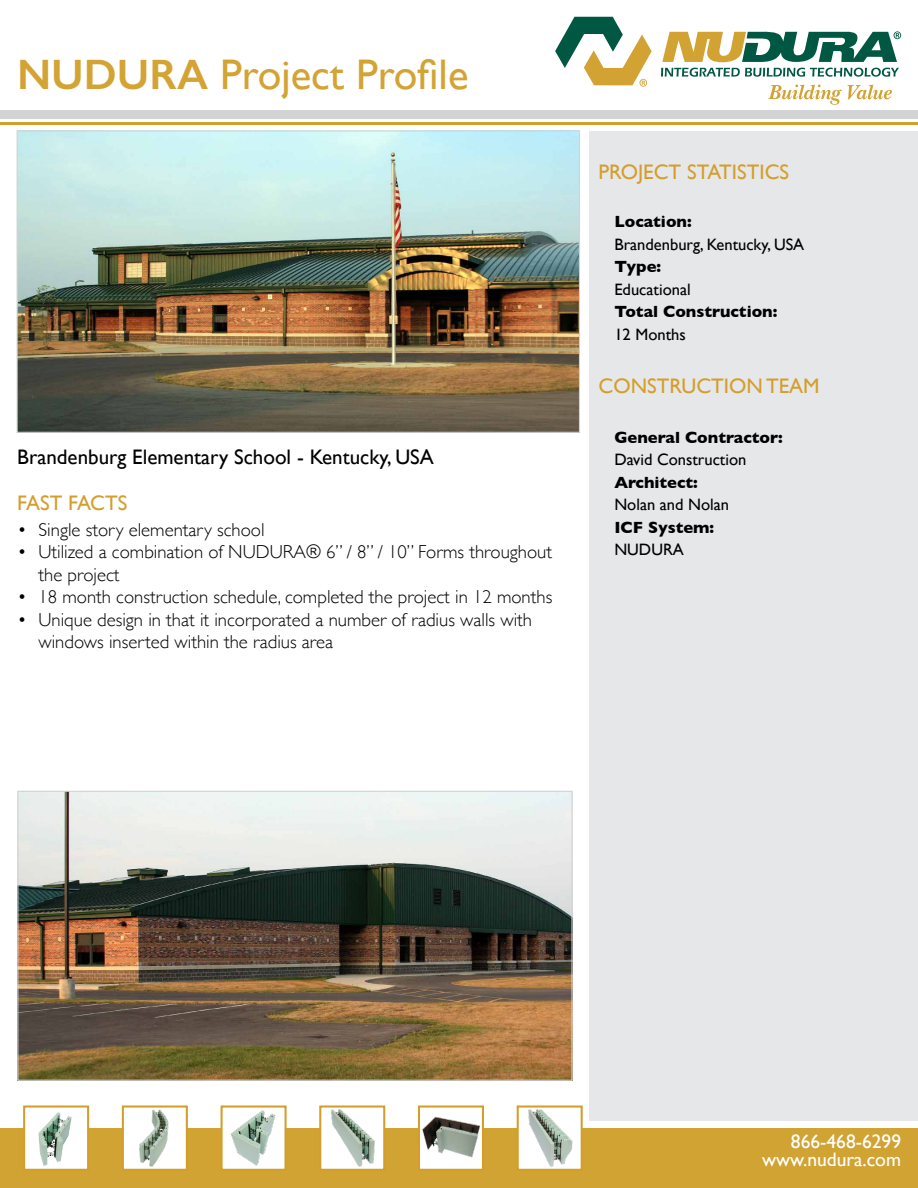
<style>
.page{position:relative;width:918px;height:1188px;background:#fff}
.page>*{position:absolute;margin:0;border:0;box-sizing:border-box;transform-origin:0 0}
.t1{font:42.75px "Gill Sans";color:#d3a333}
.t2{font:21px "Gill Sans";color:#d39e2c}
.t3{font:21px "Gill Sans";color:#000}
.t4{font:19.5px/18px "Gill Sans";color:#fff;text-align:right}
.t5{font:300 18.75px/22.5px "Gill Sans";color:#000}
.t6{font:16.5px "Gill Sans";color:#000}
.t7{font:700 16.5px "Gill Sans";color:#000}
.s1{font-weight:600}
</style>
<div class="page">
<img style="left:19px;top:793px;width:552px;height:286px">
<div style="left:17px;top:791px;width:556px;height:290px;border:1px solid #d1d3d4"></div>
<img style="left:19px;top:132px;width:559px;height:299px">
<div style="left:17px;top:130px;width:563px;height:303px;border:1px solid #d1d3d4"></div>
<div style="left:0;top:110px;width:918px;height:8px;background:#d1d3d4"></div>
<hr style="left:0;top:122px;width:918px;height:3px;background:#d39e2c">
<svg style="left:555px;top:16px;width:346px;height:89px"></svg>
<div style="left:590px;top:131px;width:328px;height:989px;background:#e6e7e8"></div>
<div style="left:0;top:1128px;width:918px;height:60px;background:#d1a333"></div>
<div style="left:24px;top:1107px;width:64px;height:63px;background:#fff"></div>
<img style="left:38px;top:1112px;width:34px;height:54px">
<div style="left:23px;top:1106px;width:66px;height:65px;border:2px solid #d39e2c"></div>
<div style="left:123px;top:1107px;width:64px;height:63px;background:#fff"></div>
<img style="left:139px;top:1109px;width:30px;height:58px">
<div style="left:122px;top:1106px;width:66px;height:65px;border:2px solid #d39e2c"></div>
<div style="left:419px;top:1107px;width:64px;height:63px;background:#fff"></div>
<img style="left:422px;top:1116px;width:59px;height:42px">
<div style="left:418px;top:1106px;width:66px;height:65px;border:2px solid #d39e2c"></div>
<div style="left:320px;top:1107px;width:64px;height:63px;background:#fff"></div>
<img style="left:331px;top:1109px;width:44px;height:58px">
<div style="left:319px;top:1106px;width:66px;height:65px;border:2px solid #d39e2c"></div>
<div style="left:222px;top:1107px;width:64px;height:63px;background:#fff"></div>
<img style="left:231px;top:1110px;width:45px;height:56px">
<div style="left:221px;top:1106px;width:66px;height:65px;border:2px solid #d39e2c"></div>
<div style="left:518px;top:1107px;width:64px;height:63px;background:#fff"></div>
<img style="left:528px;top:1110px;width:44px;height:57px">
<div style="left:517px;top:1106px;width:66px;height:65px;border:2px solid #d39e2c"></div>
<h1 class="t1" style="left:17px;top:49px;width:453px"><span class="s1">NUDURA</span> Project Profile</h1>
<p class="t3" style="left:17px;top:444px;width:418px">Brandenburg Elementary School - Kentucky, USA</p>
<p class="t2" style="left:17px;top:491px;width:112px">FAST FACTS</p>
<p class="t5" style="left:17px;top:517px;width:249px">• Single story elementary school</p>
<p class="t5" style="left:38px;top:540px;width:515px;text-indent:-21px">• Utilized a combination of NUDURA® 6” / 8” / 10” Forms throughout the project</p>
<p class="t5" style="left:17px;top:585px;width:536px">• 18 month construction schedule, completed the project in 12 months</p>
<p class="t5" style="left:38px;top:607px;width:495px;text-indent:-21px">• Unique design in that it incorporated a number of radius walls with windows inserted within the radius area</p>
<p class="t2" style="left:599px;top:159px;width:192px">PROJECT STATISTICS</p>
<p class="t7" style="left:614px;top:209px;width:79px">Location:</p>
<p class="t6" style="left:614px;top:235px;width:191px">Brandenburg, Kentucky, USA</p>
<p class="t7" style="left:614px;top:254px;width:48px">Type:</p>
<p class="t6" style="left:614px;top:280px;width:78px">Educational</p>
<p class="t7" style="left:614px;top:299px;width:165px">Total Construction:</p>
<p class="t6" style="left:614px;top:325px;width:73px">12 Months</p>
<p class="t2" style="left:599px;top:373px;width:223px">CONSTRUCTION TEAM</p>
<p class="t7" style="left:614px;top:424px;width:170px">General Contractor:</p>
<p class="t6" style="left:614px;top:450px;width:134px">David Construction</p>
<p class="t7" style="left:614px;top:469px;width:85px">Architect:</p>
<p class="t6" style="left:614px;top:495px;width:116px">Nolan and Nolan</p>
<p class="t7" style="left:614px;top:514px;width:101px">ICF System:</p>
<p class="t6" style="left:614px;top:540px;width:71px">NUDURA</p>
<p class="t4" style="left:762px;top:1132px;width:140px">866-468-6299 www.nudura.com</p>
</div>
